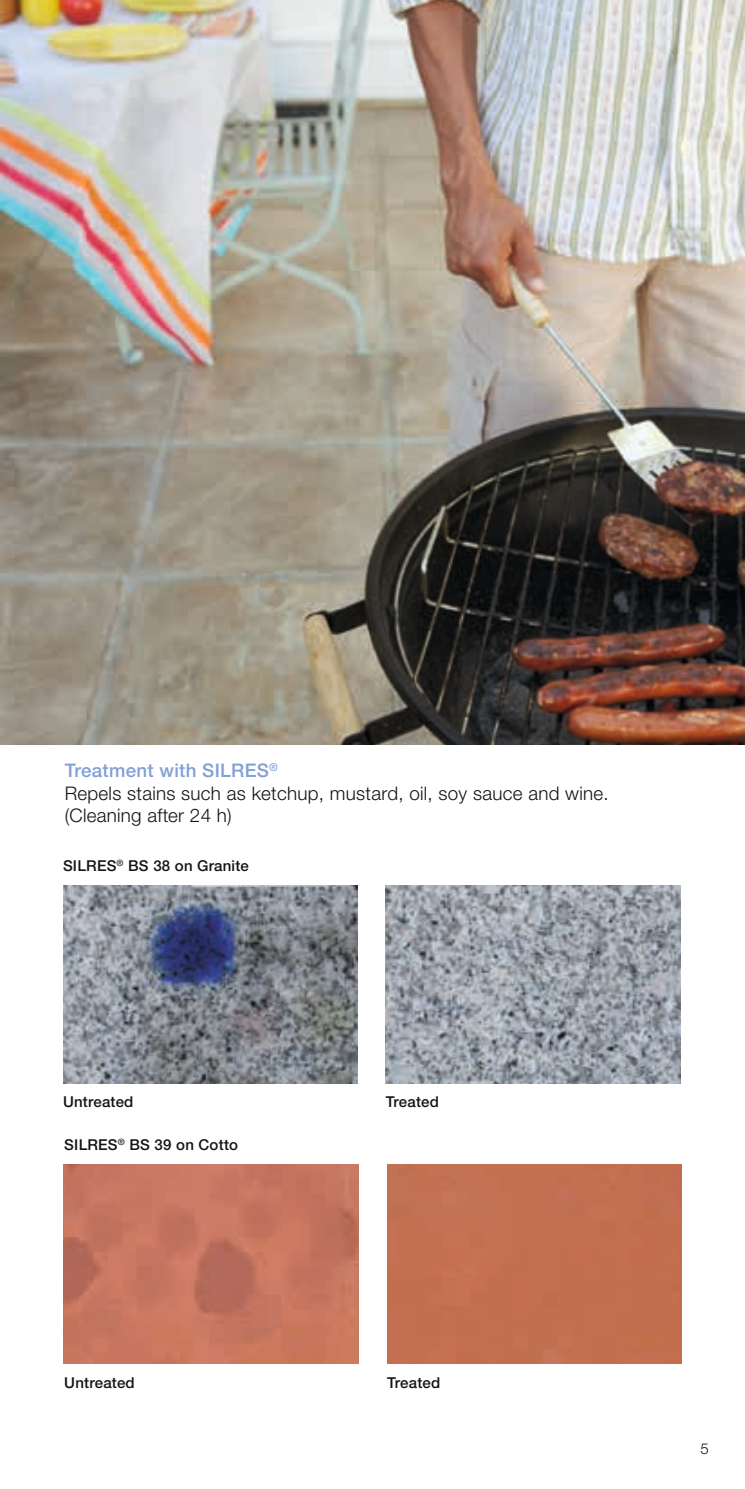
<style>
.page{position:relative;width:745px;height:1489px;background:#fff}
.page>*{position:absolute;margin:0;border:0;box-sizing:border-box;transform-origin:0 0}
.t1{font:18.75px/22.5px "Neue Helveticafor WACKER 45";letter-spacing:.015em;color:#131413}
.t2{font:18.75px "Neue Helveticafor WACKER 65";letter-spacing:.015em;color:#81a0d6}
.t3{font:15px "Neue Helveticafor WACKER 65";letter-spacing:.015em;color:#131413}
.t4{font:15px "Neue Helveticafor WACKER 45";color:#131413}
</style>
<div class="page">
<img style="left:0;top:0;width:744px;height:744px">
<img style="left:385px;top:885px;width:294px;height:198px">
<img style="left:63px;top:885px;width:294px;height:198px">
<div style="left:387px;top:1164px;width:294px;height:199px;background:#c36f52"></div>
<img style="left:63px;top:1164px;width:295px;height:199px">
<p class="t2" style="left:65px;top:759px;width:215px">Treatment with SILRES<sup>®</sup></p>
<p class="t1" style="left:65px;top:782px;width:545px">Repels stains such as ketchup, mustard, oil, soy sauce and wine. (Cleaning after 24 h)</p>
<p class="t3" style="left:63px;top:856px;width:187px">SILRES<sup>®</sup> BS 38 on Granite</p>
<p class="t3" style="left:63px;top:1092px;width:72px">Untreated</p>
<p class="t3" style="left:385px;top:1092px;width:55px">Treated</p>
<p class="t3" style="left:64px;top:1135px;width:175px">SILRES<sup>®</sup> BS 39 on Cotto</p>
<p class="t3" style="left:64px;top:1372px;width:72px">Untreated</p>
<p class="t3" style="left:387px;top:1372px;width:55px">Treated</p>
<p class="t4" style="left:700px;top:1438px;width:10px">5</p>
</div>
